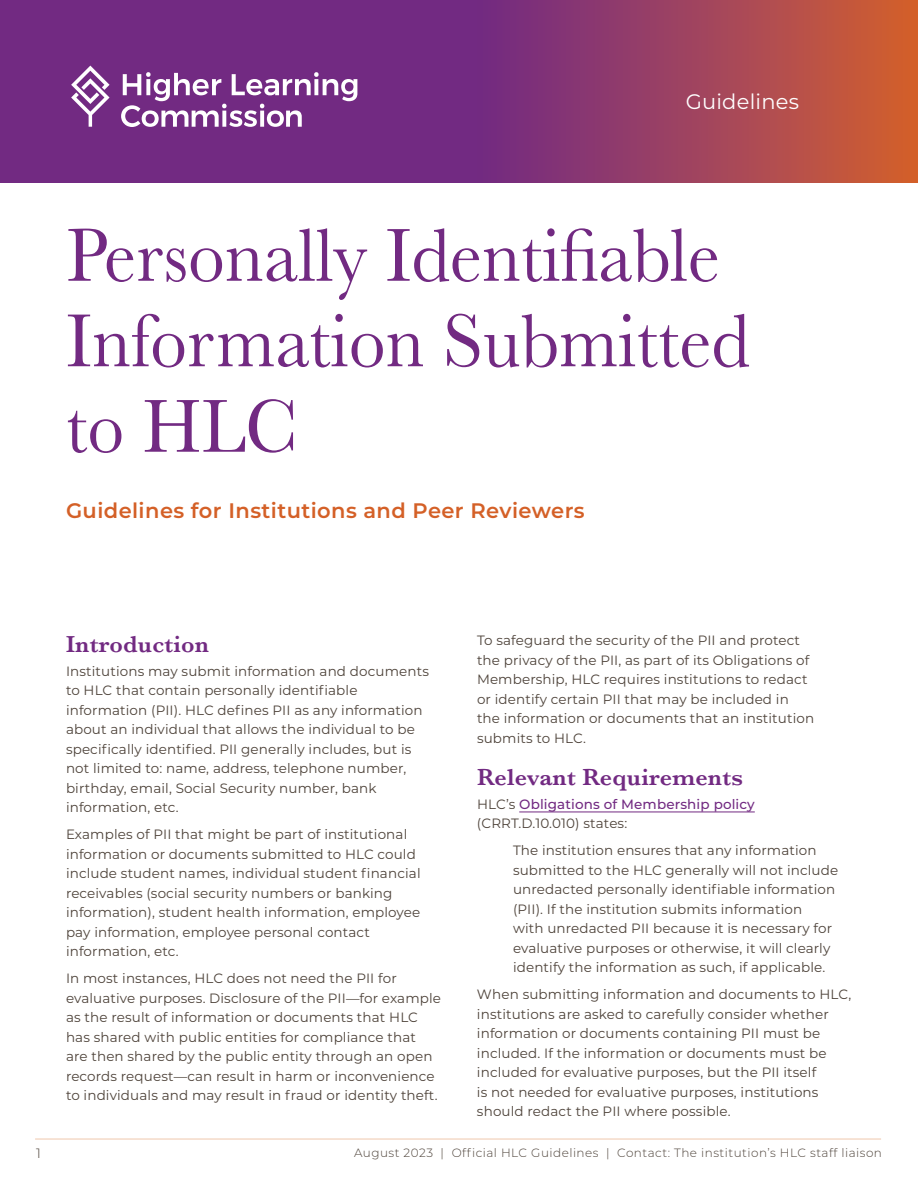
<style>
.page{position:relative;width:918px;height:1188px;background:#fff}
.page>*{position:absolute;margin:0;border:0;box-sizing:border-box;transform-origin:0 0}
.t1{font:78px/85.5px "Baskerville";color:#722a82;scale:.94 1}
.t2{font:600 24px "Baskerville";letter-spacing:.01em;color:#722a82}
.t3{font:600 21px "Montserrat";letter-spacing:.02em;color:#d46027}
.t4{font:21px "Montserrat";letter-spacing:.01em;color:#fff}
.t5{font:13.5px/19.5px "Montserrat";letter-spacing:.01em;color:#4d4239}
.t6{font:500 13.5px/19.5px "Montserrat";letter-spacing:.01em;color:#722a82}
.t7{font:300 13.5px "Montserrat";color:#4d4239}
.t8{font:300 12px "Montserrat";letter-spacing:.04em;color:#4d4239}
.s1{font-weight:400;color:#4d4239}
</style>
<div class="page">
<div style="left:0;top:0;width:918px;height:183px;background:#722a82"></div>
<svg style="left:121px;top:72px;width:236px;height:55px"></svg>
<svg style="left:71px;top:66px;width:39px;height:61px"></svg>
<div style="left:477px;top:0;width:441px;height:183px;background:linear-gradient(to right,#702987,#d35f30)"></div>
<hr style="left:519px;top:812px;width:236px;height:1px;background:#722a82">
<hr style="left:35px;top:1139px;width:846px;height:1px;background:#efc7ac">
<h3 class="t4" style="left:686px;top:87px;width:115px">Guidelines</h3>
<h1 class="t1" style="left:66px;top:214px;width:729px">Personally Identifiable<br>Information Submitted to HLC</h1>
<h3 class="t3" style="left:66px;top:496px;width:520px">Guidelines for Institutions and Peer Reviewers</h3>
<h2 class="t2" style="left:66px;top:627px;width:145px">Introduction</h2>
<p class="t5" style="left:66px;top:661px;width:365px">Institutions may submit information and documents to HLC that contain personally identifiable information (PII). HLC defines PII as any information about an individual that allows the individual to be specifically identified. PII generally includes, but is not limited to: name, address, telephone number, birthday, email, Social Security number, bank information, etc.</p>
<p class="t5" style="left:66px;top:824px;width:356px">Examples of PII that might be part of institutional information or documents submitted to HLC could include student names, individual student financial receivables (social security numbers or banking information), student health information, employee pay information, employee personal contact information, etc.</p>
<p class="t5" style="left:66px;top:968px;width:377px">In most instances, HLC does not need the PII for evaluative purposes. Disclosure of the PII—for example as the result of information or documents that HLC has shared with public entities for compliance that<br>are then shared by the public entity through an open records request—can result in harm or inconvenience to individuals and may result in fraud or identity theft.</p>
<p class="t5" style="left:477px;top:630px;width:339px">To safeguard the security of the PII and protect the privacy of the PII, as part of its Obligations of Membership, HLC requires institutions to redact or identify certain PII that may be included in the information or documents that an institution submits to HLC.</p>
<h2 class="t2" style="left:477px;top:760px;width:267px">Relevant Requirements</h2>
<p class="t6" style="left:477px;top:794px;width:279px"><span class="s1">HLC’s</span> Obligations of Membership policy <span class="s1">(CRRT.D.10.010) states:</span></p>
<p class="t5" style="left:513px;top:840px;width:327px">The institution ensures that any information submitted to the HLC generally will not include unredacted personally identifiable information (PII). If the institution submits information<br>with unredacted PII because it is necessary for evaluative purposes or otherwise, it will clearly identify the information as such, if applicable.</p>
<p class="t5" style="left:477px;top:984px;width:376px">When submitting information and documents to HLC, institutions are asked to carefully consider whether information or documents containing PII must be included. If the information or documents must be included for evaluative purposes, but the PII itself<br>is not needed for evaluative purposes, institutions should redact the PII where possible.</p>
<p class="t7" style="left:36px;top:1144px;width:6px">1</p>
<p class="t8" style="left:354px;top:1144px;width:530px">August 2023 | Official HLC Guidelines | Contact: The institution’s HLC staff liaison</p>
</div>
